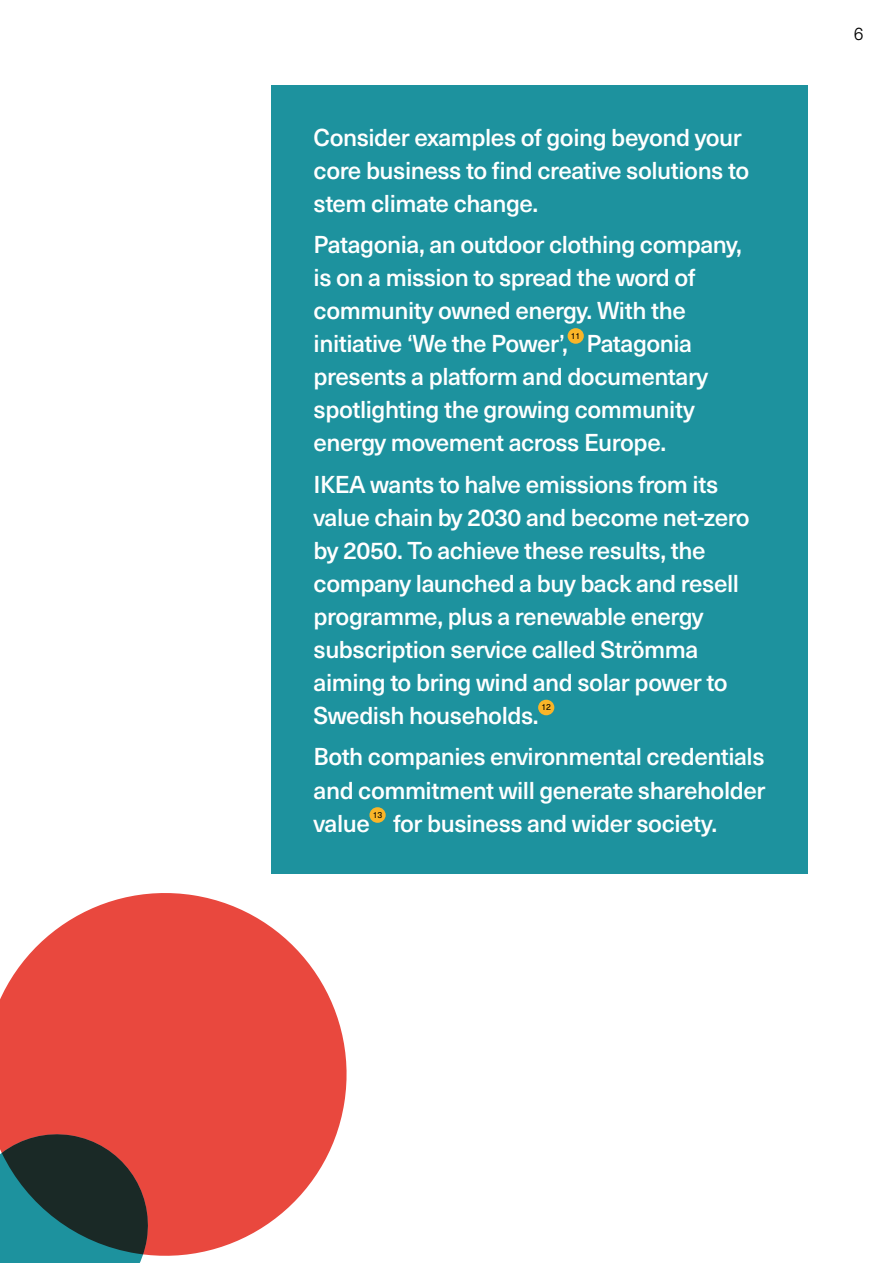
<style>
.page{position:relative;width:893px;height:1263px;background:#fff}
.page>*{position:absolute;margin:0;border:0;box-sizing:border-box;transform-origin:0 0}
.t1{font:500 24px/33px "Neue Haas Unica W1 G";letter-spacing:-.02em;color:#fff}
.t2{font:300 18px "Neue Haas Unica W1 G";color:#000}
.t3{font:8.7px "Neue Haas Unica W1 G";color:#000}
</style>
<div class="page">
<svg style="left:0;top:893px;width:347px;height:363px;fill:#e9483e"></svg>
<svg style="left:0;top:1127px;width:155px;height:136px;background:#424e4e"></svg>
<div style="left:271px;top:85px;width:537px;height:789px;background:#1d929e"></div>
<div style="left:568px;top:328px;width:16px;height:16px;background:#fab528;border-radius:50%"></div>
<div style="left:538px;top:700px;width:16px;height:15px;background:#fab528;border-radius:50%"></div>
<div style="left:369px;top:807px;width:17px;height:16px;background:#fab528;border-radius:50%"></div>
<p class="t1" style="left:314px;top:119px;width:437px">Consider examples of going beyond your core business to find creative solutions to stem climate change.</p>
<p class="t1" style="left:314px;top:227px;width:430px">Patagonia, an outdoor clothing company, is on a mission to spread the word of community owned energy. With the initiative ‘We the Power’,</p>
<p class="t3" style="left:571px;top:329px;width:11px">11</p>
<p class="t1" style="left:314px;top:326px;width:396px;text-indent:273px">Patagonia presents a platform and documentary spotlighting the growing community energy movement across Europe.</p>
<p class="t1" style="left:314px;top:466px;width:438px">IKEA wants to halve emissions from its value chain by 2030 and become net-zero by 2050. To achieve these results, the company launched a buy back and resell programme, plus a renewable energy subscription service called Strömma aiming to bring wind and solar power to Swedish households.</p>
<p class="t3" style="left:541px;top:701px;width:11px">12</p>
<p class="t1" style="left:314px;top:739px;width:453px;text-align:justify">Both companies environmental credentials and commitment will generate shareholder value</p>
<p class="t3" style="left:373px;top:808px;width:11px">13</p>
<p class="t1" style="left:393px;top:805px;width:325px">for business and wider society.</p>
<p class="t2" style="left:854px;top:21px;width:11px">6</p>
</div>
